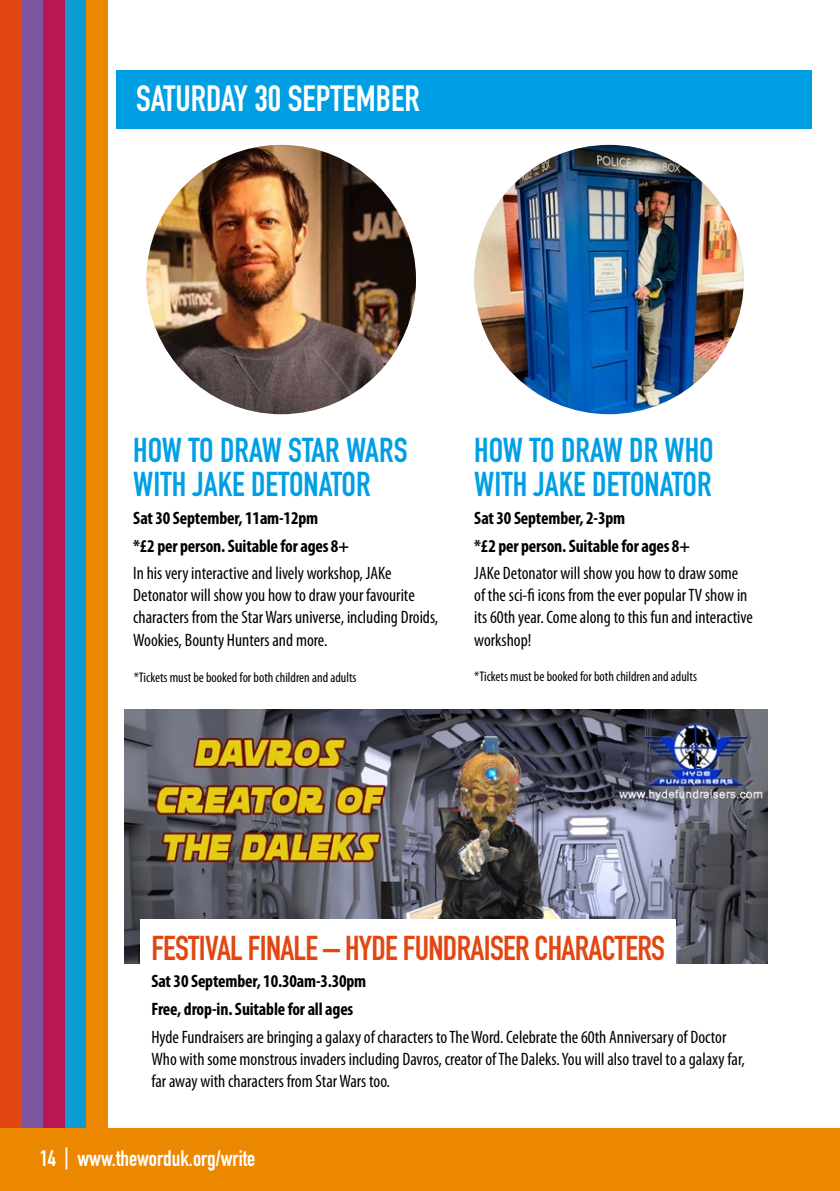
<style>
.page{position:relative;width:840px;height:1191px;background:#fff}
.page>*{position:absolute;margin:0;border:0;box-sizing:border-box;transform-origin:0 0}
.t1{font:700 36px "DIN Condensed";color:#fff}
.t2{font:700 34px/34.8px "DIN Condensed";color:#009fe3}
.t3{font:700 34px "DIN Condensed";letter-spacing:-.02em;color:#e24712}
.t4{font:700 22px "DIN Condensed";color:#fff}
.t5{font:condensed 18px/22px "Myriad Pro";color:#000}
.t6{font:700 condensed 18px/27.6px "Myriad Pro";letter-spacing:-.01em;color:#000}
.t7{font:condensed 14px "Myriad Pro";color:#000}
</style>
<div class="page">
<div style="left:21px;top:0;width:22px;height:1191px;background:#7d549e"></div>
<div style="left:0;top:0;width:22px;height:1191px;background:#e24712"></div>
<div style="left:86px;top:0;width:22px;height:1191px;background:#ec8700"></div>
<div style="left:64px;top:0;width:22px;height:1191px;background:#0a9cd3"></div>
<div style="left:43px;top:0;width:21px;height:1191px;background:#b81754"></div>
<div style="left:0;top:1128px;width:839px;height:63px;background:#ec8700"></div>
<div style="left:116px;top:70px;width:695px;height:59px;background:#009fe3"></div>
<img style="left:474px;top:145px;width:269px;height:269px;border-radius:135px">
<img style="left:146px;top:145px;width:270px;height:269px;border-radius:135px">
<img style="left:125px;top:710px;width:642px;height:254px">
<div style="left:141px;top:919px;width:534px;height:97px;background:#fff"></div>
<h1 class="t1" style="left:136px;top:74px;width:285px">SATURDAY 30 SEPTEMBER</h1>
<h2 class="t2" style="left:133px;top:432px;width:275px">HOW TO DRAW STAR WARS<br>WITH JAKE DETONATOR</h2>
<p class="t6" style="left:133px;top:504px;width:217px">Sat 30 September, 11am-12pm<br>*£2 per person. Suitable for ages 8+</p>
<p class="t5" style="left:133px;top:562px;width:306px">In his very interactive and lively workshop, JAKe Detonator will show you how to draw your favourite characters from the Star Wars universe, including Droids, Wookies, Bounty Hunters and more.</p>
<p class="t7" style="left:134px;top:669px;width:224px">*Tickets must be booked for both children and adults</p>
<h2 class="t2" style="left:474px;top:432px;width:241px">HOW TO DRAW DR WHO<br>WITH JAKE DETONATOR</h2>
<p class="t6" style="left:474px;top:504px;width:217px">Sat 30 September, 2-3pm<br>*£2 per person. Suitable for ages 8+</p>
<p class="t5" style="left:474px;top:562px;width:280px">JAKe Detonator will show you how to draw some of the sci-fi icons from the ever popular TV show in its 60th year. Come along to this fun and interactive workshop!</p>
<p class="t7" style="left:474px;top:667px;width:224px">*Tickets must be booked for both children and adults</p>
<h2 class="t3" style="left:151px;top:924px;width:515px">FESTIVAL FINALE – HYDE FUNDRAISER CHARACTERS</h2>
<p class="t6" style="left:151px;top:967px;width:216px">Sat 30 September, 10.30am-3.30pm<br>Free, drop-in. Suitable for all ages</p>
<p class="t5" style="left:151px;top:1025px;width:594px">Hyde Fundraisers are bringing a galaxy of characters to The Word. Celebrate the 60th Anniversary of Doctor<br>Who with some monstrous invaders including Davros, creator of The Daleks. You will also travel to a galaxy far, far away with characters from Star Wars too.</p>
<p class="t4" style="left:40px;top:1143px;width:217px">14 | www.theworduk.org/write</p>
</div>
